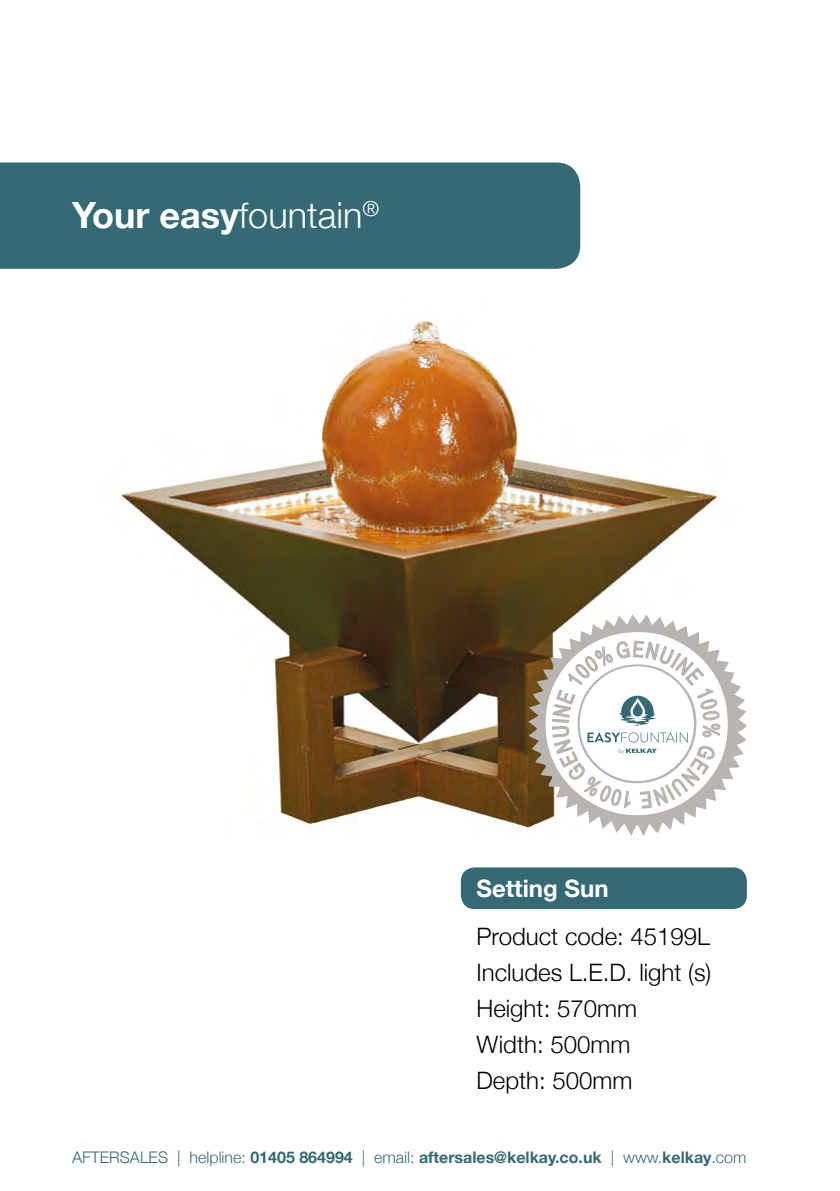
<style>
.page{position:relative;width:840px;height:1191px;background:#fff}
.page>*{position:absolute;margin:0;border:0;box-sizing:border-box;transform-origin:0 0}
.t1{font:700 36px "Helvetica Neue";color:#fff}
.t2{font:300 24px/36px "Helvetica Neue";color:#000}
.t3{font:700 24px "Helvetica Neue";color:#fff}
.t4{font:700 16px "Helvetica Neue";color:#356974}
.s1{font-weight:300}
</style>
<div class="page">
<div style="left:0;top:162px;width:580px;height:107px;background:#356974"></div>
<div style="left:460px;top:867px;width:286px;height:42px;background:#356974;border-radius:14px"></div>
<img style="left:120px;top:321px;width:598px;height:507px">
<svg style="left:528px;top:614px;width:218px;height:222px"></svg>
<svg style="left:542px;top:629px;width:189px;height:189px"></svg>
<h1 class="t1" style="left:72px;top:187px;width:308px">Your easy<span class="s1">fountain</span><sup>®</sup></h1>
<h2 class="t3" style="left:476px;top:869px;width:134px">Setting Sun</h2>
<h2 class="t2" style="left:476px;top:916px;width:236px">Product code: 45199L<br>Includes L.E.D. light (s)<br>Height: 570mm<br>Width: 500mm<br>Depth: 500mm</h2>
<p class="t4" style="left:72px;top:1144px;width:675px"><span class="s1">AFTERSALES | helpline:</span> 01405 864994 <span class="s1">| email:</span> aftersales@kelkay.co.uk <span class="s1">| www.</span>kelkay<span class="s1">.com</span></p>
</div>
